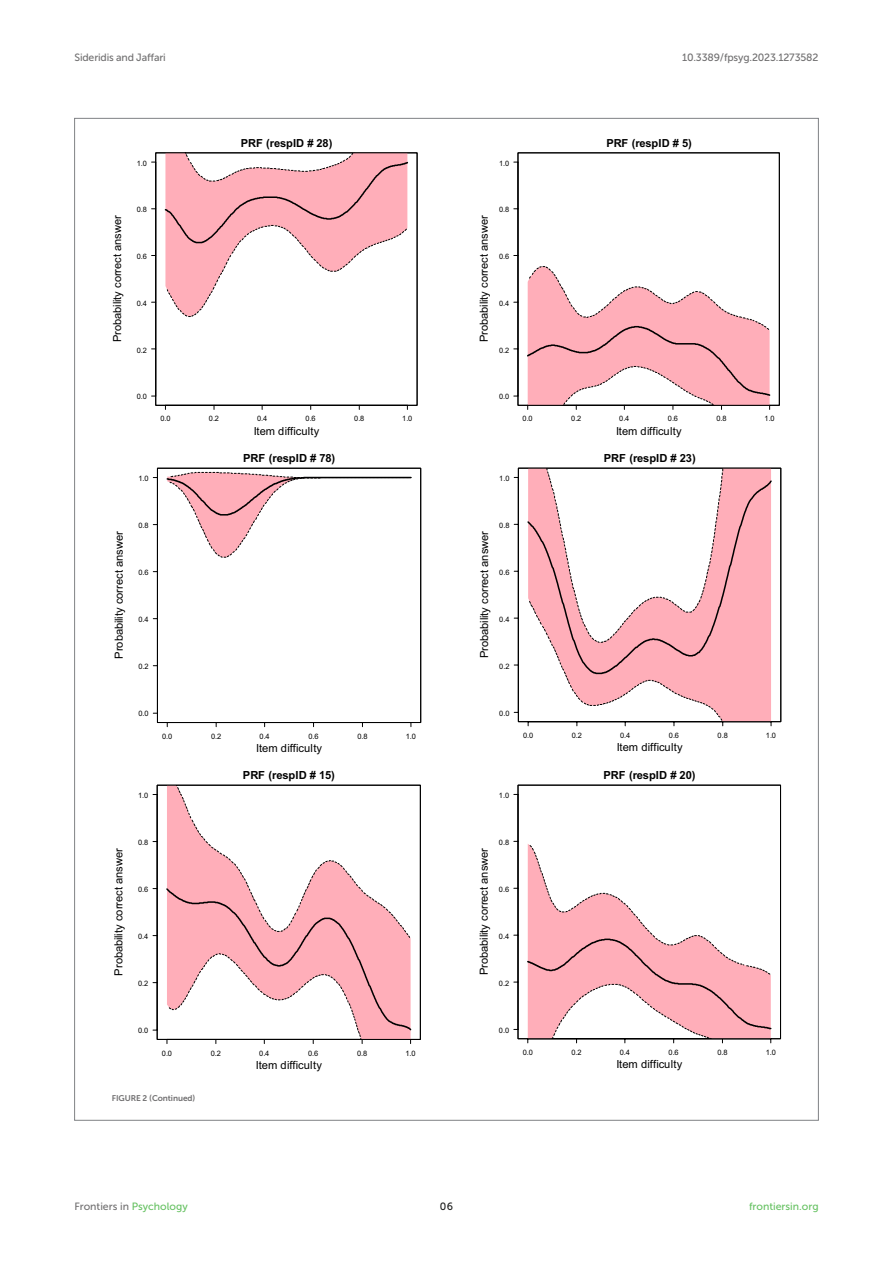
<style>
.page{position:relative;width:893px;height:1263px;background:#fff}
.page>*{position:absolute;margin:0;border:0;box-sizing:border-box;transform-origin:0 0}
.t1{font:11.25px "Arial";letter-spacing:-.005em;color:#000}
.t2{font:700 11.25px "Arial";letter-spacing:-.015em;color:#000}
.t3{font:11.1px "Arial";letter-spacing:-.015em;color:#000}
.t4{font:11.1px "Arial";letter-spacing:.01em;color:#000}
.t5{font:700 11.1px "Arial";letter-spacing:-.015em;color:#000}
.t6{font:10.5px "Museo Sans 500";letter-spacing:-.015em;color:#706f70}
.t7{font:10.5px "Museo Sans 500";color:#65c161}
.t8{font:10.5px "Museo Sans 500";color:#1b1c1b}
.FIG{font:8.25px "Museo Sans 700";letter-spacing:-.01em;color:#706f70}
.t9{font:7.5px "Arial";color:#000}
.t10{font:7.35px "Arial";color:#000}
.s1{color:#65c161}
</style>
<div class="page">
<svg style="left:165px;top:152px;width:253px;height:258px"></svg>
<svg style="left:164px;top:154px;width:246px;height:163px"></svg>
<div style="left:155px;top:152px;width:262px;height:254px;border:1px solid #000"></div>
<svg style="left:517px;top:152px;width:254px;height:258px"></svg>
<svg style="left:526px;top:265px;width:245px;height:139px"></svg>
<div style="left:518px;top:152px;width:262px;height:254px;border:1px solid #000"></div>
<svg style="left:157px;top:467px;width:264px;height:260px"></svg>
<svg style="left:166px;top:472px;width:246px;height:86px"></svg>
<div style="left:157px;top:468px;width:264px;height:255px;border:1px solid #000"></div>
<svg style="left:518px;top:467px;width:263px;height:260px"></svg>
<div style="left:733px;top:470px;width:38px;height:250px;background:#ffaeb9"></div>
<svg style="left:520px;top:470px;width:213px;height:250px"></svg>
<svg style="left:526px;top:479px;width:247px;height:196px"></svg>
<div style="left:518px;top:468px;width:263px;height:254px;border:1px solid #000"></div>
<svg style="left:156px;top:784px;width:265px;height:260px"></svg>
<svg style="left:368px;top:787px;width:43px;height:251px"></svg>
<svg style="left:159px;top:787px;width:209px;height:251px"></svg>
<svg style="left:165px;top:886px;width:248px;height:146px"></svg>
<div style="left:157px;top:785px;width:264px;height:255px;border:1px solid #000"></div>
<svg style="left:517px;top:784px;width:264px;height:260px"></svg>
<svg style="left:529px;top:844px;width:242px;height:193px"></svg>
<svg style="left:526px;top:938px;width:246px;height:92px"></svg>
<div style="left:518px;top:785px;width:263px;height:254px;border:1px solid #000"></div>
<h3 class="t6" style="left:74px;top:51px;width:93px">Sideridis and Jaffari</h3>
<h3 class="t6" style="left:682px;top:51px;width:138px">10.3389/fpsyg.2023.1273582</h3>
<p class="t5" style="left:241px;top:136px;width:93px">PRF (respID # 28)</p>
<p class="t5" style="left:606px;top:136px;width:87px">PRF (respID # 5)</p>
<p class="t10" style="left:137px;top:158px;width:12px">1.0</p>
<p class="t10" style="left:499px;top:158px;width:12px">1.0</p>
<p class="t10" style="left:137px;top:205px;width:12px">0.8</p>
<p class="t10" style="left:499px;top:205px;width:12px">0.8</p>
<p class="t3" style="left:110px;top:342px;width:128px;rotate:-90deg">Probability correct answer</p>
<p class="t10" style="left:137px;top:252px;width:12px">0.6</p>
<p class="t10" style="left:137px;top:298px;width:12px">0.4</p>
<p class="t3" style="left:477px;top:342px;width:128px;rotate:-90deg">Probability correct answer</p>
<p class="t10" style="left:499px;top:252px;width:12px">0.6</p>
<p class="t10" style="left:499px;top:298px;width:12px">0.4</p>
<p class="t10" style="left:137px;top:345px;width:12px">0.2</p>
<p class="t10" style="left:499px;top:345px;width:12px">0.2</p>
<p class="t10" style="left:137px;top:392px;width:12px">0.0</p>
<p class="t10" style="left:499px;top:392px;width:12px">0.0</p>
<p class="t10" style="left:160px;top:414px;width:12px">0.0</p>
<p class="t10" style="left:209px;top:414px;width:12px">0.2</p>
<p class="t10" style="left:257px;top:414px;width:12px">0.4</p>
<p class="t10" style="left:306px;top:414px;width:12px">0.6</p>
<p class="t10" style="left:354px;top:414px;width:12px">0.8</p>
<p class="t10" style="left:402px;top:414px;width:12px">1.0</p>
<p class="t4" style="left:254px;top:424px;width:67px">Item difficulty</p>
<p class="t10" style="left:523px;top:414px;width:12px">0.0</p>
<p class="t10" style="left:571px;top:414px;width:12px">0.2</p>
<p class="t10" style="left:619px;top:414px;width:12px">0.4</p>
<p class="t10" style="left:668px;top:414px;width:12px">0.6</p>
<p class="t10" style="left:716px;top:414px;width:12px">0.8</p>
<p class="t10" style="left:764px;top:414px;width:12px">1.0</p>
<p class="t4" style="left:616px;top:424px;width:67px">Item difficulty</p>
<p class="t2" style="left:243px;top:451px;width:94px">PRF (respID # 78)</p>
<p class="t5" style="left:604px;top:451px;width:93px">PRF (respID # 23)</p>
<p class="t9" style="left:138px;top:474px;width:12px">1.0</p>
<p class="t9" style="left:499px;top:474px;width:12px">1.0</p>
<p class="t9" style="left:138px;top:521px;width:12px">0.8</p>
<p class="t9" style="left:499px;top:520px;width:12px">0.8</p>
<p class="t1" style="left:112px;top:659px;width:129px;rotate:-90deg">Probability correct answer</p>
<p class="t9" style="left:138px;top:568px;width:12px">0.6</p>
<p class="t9" style="left:138px;top:615px;width:12px">0.4</p>
<p class="t3" style="left:477px;top:658px;width:128px;rotate:-90deg">Probability correct answer</p>
<p class="t9" style="left:499px;top:567px;width:12px">0.6</p>
<p class="t9" style="left:499px;top:614px;width:12px">0.4</p>
<p class="t9" style="left:138px;top:662px;width:12px">0.2</p>
<p class="t9" style="left:499px;top:661px;width:12px">0.2</p>
<p class="t9" style="left:138px;top:709px;width:12px">0.0</p>
<p class="t9" style="left:499px;top:708px;width:12px">0.0</p>
<p class="t9" style="left:162px;top:731px;width:12px">0.0</p>
<p class="t9" style="left:211px;top:731px;width:12px">0.2</p>
<p class="t9" style="left:259px;top:731px;width:12px">0.4</p>
<p class="t9" style="left:308px;top:731px;width:12px">0.6</p>
<p class="t9" style="left:357px;top:731px;width:12px">0.8</p>
<p class="t9" style="left:406px;top:731px;width:12px">1.0</p>
<p class="t1" style="left:256px;top:741px;width:68px">Item difficulty</p>
<p class="t9" style="left:523px;top:730px;width:12px">0.0</p>
<p class="t9" style="left:572px;top:730px;width:12px">0.2</p>
<p class="t9" style="left:620px;top:730px;width:12px">0.4</p>
<p class="t9" style="left:669px;top:730px;width:12px">0.6</p>
<p class="t9" style="left:718px;top:730px;width:12px">0.8</p>
<p class="t9" style="left:766px;top:730px;width:12px">1.0</p>
<p class="t4" style="left:617px;top:740px;width:67px">Item difficulty</p>
<p class="t2" style="left:243px;top:768px;width:94px">PRF (respID # 15)</p>
<p class="t5" style="left:603px;top:768px;width:93px">PRF (respID # 20)</p>
<p class="t9" style="left:138px;top:791px;width:12px">1.0</p>
<p class="t9" style="left:499px;top:791px;width:12px">1.0</p>
<p class="t9" style="left:138px;top:838px;width:12px">0.8</p>
<p class="t9" style="left:499px;top:837px;width:12px">0.8</p>
<p class="t3" style="left:111px;top:976px;width:129px;rotate:-90deg">Probability correct answer</p>
<p class="t9" style="left:138px;top:885px;width:12px">0.6</p>
<p class="t9" style="left:138px;top:932px;width:12px">0.4</p>
<p class="t3" style="left:477px;top:975px;width:129px;rotate:-90deg">Probability correct answer</p>
<p class="t9" style="left:499px;top:884px;width:12px">0.6</p>
<p class="t9" style="left:499px;top:931px;width:12px">0.4</p>
<p class="t9" style="left:138px;top:979px;width:12px">0.2</p>
<p class="t9" style="left:499px;top:978px;width:12px">0.2</p>
<p class="t9" style="left:138px;top:1026px;width:12px">0.0</p>
<p class="t9" style="left:499px;top:1025px;width:12px">0.0</p>
<p class="t9" style="left:162px;top:1048px;width:12px">0.0</p>
<p class="t9" style="left:211px;top:1048px;width:12px">0.2</p>
<p class="t9" style="left:259px;top:1048px;width:12px">0.4</p>
<p class="t9" style="left:308px;top:1048px;width:12px">0.6</p>
<p class="t9" style="left:357px;top:1048px;width:12px">0.8</p>
<p class="t9" style="left:405px;top:1048px;width:12px">1.0</p>
<p class="t1" style="left:256px;top:1058px;width:67px">Item difficulty</p>
<p class="t9" style="left:523px;top:1047px;width:12px">0.0</p>
<p class="t9" style="left:571px;top:1047px;width:12px">0.2</p>
<p class="t9" style="left:620px;top:1047px;width:12px">0.4</p>
<p class="t9" style="left:668px;top:1047px;width:12px">0.6</p>
<p class="t9" style="left:717px;top:1047px;width:12px">0.8</p>
<p class="t9" style="left:766px;top:1047px;width:12px">1.0</p>
<p class="t4" style="left:616px;top:1057px;width:67px">Item difficulty</p>
<p class="FIG" style="left:112px;top:1093px;width:85px">FIGURE 2 (Continued)</p>
<h3 class="t6" style="left:74px;top:1200px;width:115px">Frontiers in <span class="s1">Psychology</span></h3>
<h3 class="t8" style="left:440px;top:1200px;width:15px">06</h3>
<h3 class="t7" style="left:749px;top:1200px;width:71px">frontiersin.org</h3>
</div>
